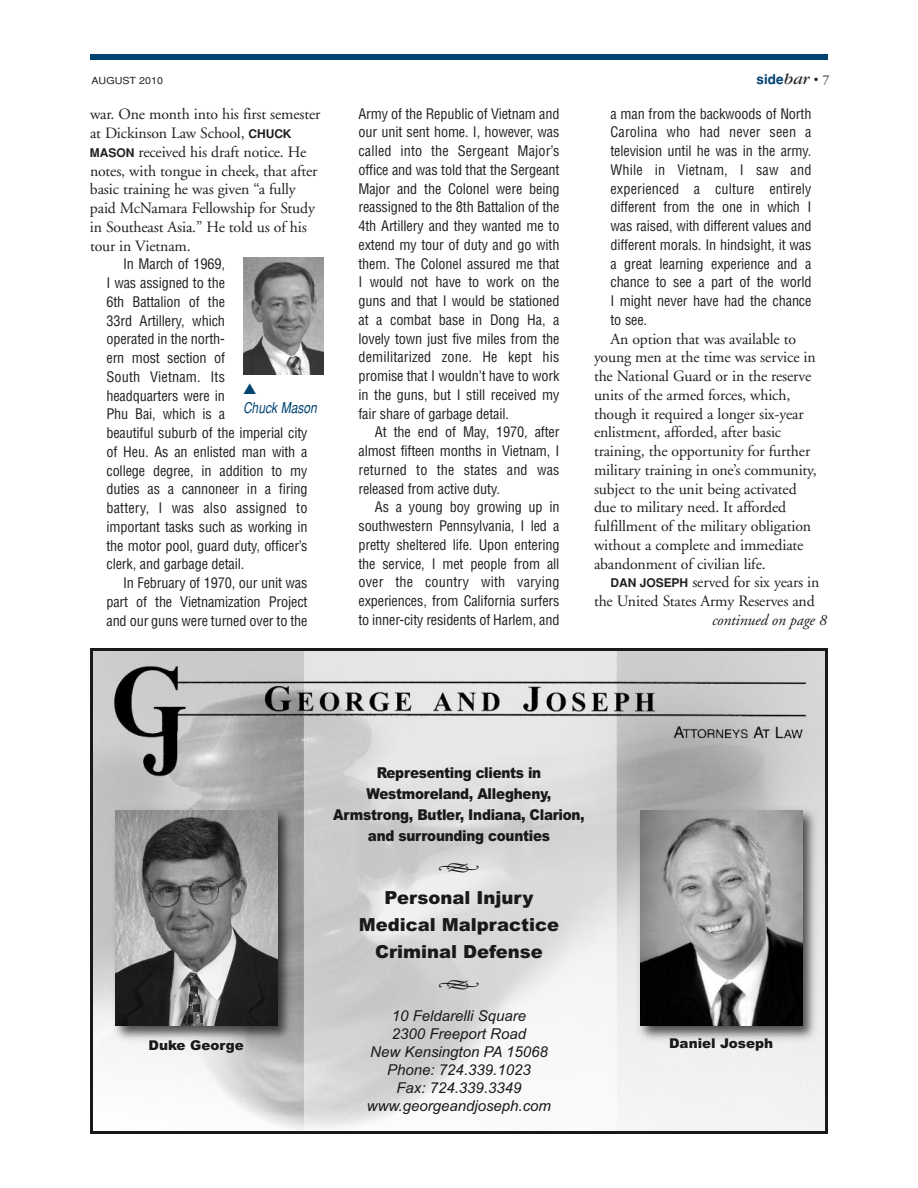
<style>
.page{position:relative;width:918px;height:1188px;background:#fff}
.page>*{position:absolute;margin:0;border:0;box-sizing:border-box;transform-origin:0 0}
.t1{font:27px "Type Embellishments One Let Plain+KXQDFW";color:#191919}
.t2{font:18px/27px "Arial Black+NJTDXJ";color:#191919;text-align:center}
.t3{font:15.75px/18.8px "Adobe Garamond";letter-spacing:-.01em;color:#231f20}
.t4{font:italic 15.75px "Adobe Garamond";letter-spacing:-.01em;color:#231f20}
.t5{font:15px/18px "Arial Italic MT+DYSBZL";color:#191919;text-align:center}
.t6{font:15px/21px "Arial Black+NJTDXJ";letter-spacing:-.02em;color:#191919;text-align:center;scale:.9 1}
.t7{font:italic 15px "Helvetica";color:#004270;scale:.8 1}
.t8{font:condensed 14.25px/18.8px "Helvetica";letter-spacing:-.01em;color:#231f20;text-align:justify}
.t9{font:13.5px "Arial Black+NJTDXJ";color:#191919}
.t10{font:700 13.5px "Helvetica";color:#004270}
.t11{font:9.75px "Helvetica";color:#231f20;scale:1.1 1}
.s1{font-family:"Garamond";font-weight:400;font-style:italic;font-size:16.5px;color:#231f20}
.s2{font-weight:400;color:#231f20}
.s3{font-family:"Adobe Garamond";font-weight:400;color:#231f20}
.s4{font-family:"Helvetica";font-weight:700;font-size:12px}
</style>
<div class="page">
<div style="left:90px;top:54px;width:738px;height:6px;background:#004270"></div>
<img style="left:243px;top:258px;width:81px;height:117px">
<svg style="left:90px;top:648px;width:738px;height:486px"></svg>
<p class="t11" style="left:92px;top:75px;width:67px">AUGUST 2010</p>
<p class="t10" style="left:757px;top:72px;width:74px">side<span class="s1">bar</span> <span class="s2">•</span> <span class="s3">7</span></p>
<p class="t3" style="left:90px;top:106px;width:232px">war. One month into his first semester at Dickinson Law School, <span class="s4">CHUCK MASON</span> received his draft notice. He notes, with tongue in cheek, that after basic training he was given “a fully paid McNamara Fellowship for Study in Southeast Asia.” He told us of his tour in Vietnam.</p>
<p class="t8" style="left:106px;top:255px;width:203px;text-align:left;text-indent:17px">In March of 1969,<br>I was assigned to the<br>6th Battalion of the<br>33rd Artillery, which<br>operated in the north-<br>ern most section of<br>South Vietnam. Its<br>headquarters were in<br>Phu Bai, which is a<br>beautiful suburb of the imperial city of Heu. As an enlisted man with a college degree, in addition to my duties as a cannoneer in a firing battery, I was also assigned to important tasks such as working in the motor pool, guard duty, officer’s clerk, and garbage detail.</p>
<p class="t8" style="left:107px;top:574px;width:203px;text-indent:16px">In February of 1970, our unit was part of the Vietnamization Project and our guns were turned over to the</p>
<p class="t7" style="left:243px;top:399px;width:94px">Chuck Mason</p>
<p class="t8" style="left:358px;top:104px;width:203px">Army of the Republic of Vietnam and our unit sent home. I, however, was called into the Sergeant Major’s office and was told that the Sergeant Major and the Colonel were being reassigned to the 8th Battalion of the 4th Artillery and they wanted me to extend my tour of duty and go with them. The Colonel assured me that I would not have to work on the guns and that I would be stationed at a combat base in Dong Ha, a lovely town just five miles from the demilitarized zone. He kept his promise that I wouldn’t have to work in the guns, but I still received my fair share of garbage detail.</p>
<p class="t8" style="left:358px;top:423px;width:203px;text-indent:17px">At the end of May, 1970, after almost fifteen months in Vietnam, I returned to the states and was released from active duty.</p>
<p class="t8" style="left:358px;top:498px;width:203px;text-indent:17px">As a young boy growing up in southwestern Pennsylvania, I led a pretty sheltered life. Upon entering the service, I met people from all over the country with varying experiences, from California surfers to inner-city residents of Harlem, and</p>
<p class="t8" style="left:611px;top:104px;width:203px">a man from the backwoods of North Carolina who had never seen a television until he was in the army.<br>While in Vietnam, I saw and experienced a culture entirely different from the one in which I was raised, with different values and different morals. In hindsight, it was a great learning experience and a chance to see a part of the world I might never have had the chance to see.</p>
<p class="t3" style="left:594px;top:331px;width:224px;text-indent:16px">An option that was available to young men at the time was service in the National Guard or in the reserve units of the armed forces, which, though it required a longer six-year enlistment, afforded, after basic training, the opportunity for further military training in one’s community, subject to the unit being activated due to military need. It afforded fulfillment of the military obligation without a complete and immediate abandonment of civilian life.</p>
<p class="t3" style="left:594px;top:574px;width:227px;text-align:right"><span class="s4">DAN JOSEPH</span> served for six years in the United States Army Reserves and</p>
<p class="t4" style="left:711px;top:614px;width:116px">continued on page 8</p>
<p class="t6" style="left:333px;top:762px;width:281px">Representing clients in<br>Westmoreland, Allegheny,<br>Armstrong, Butler, Indiana, Clarion, and surrounding counties</p>
<h1 class="t1" style="left:438px;top:852px;width:44px">-</h1>
<p class="t2" style="left:359px;top:884px;width:202px">Personal Injury<br>Medical Malpractice<br>Criminal Defense</p>
<h1 class="t1" style="left:438px;top:969px;width:44px">-</h1>
<p class="t5" style="left:367px;top:1007px;width:186px">10 Feldarelli Square<br>2300 Freeport Road<br>New Kensington PA 15068<br>Phone: 724.339.1023<br>Fax: 724.339.3349 www.georgeandjoseph.com</p>
<p class="t9" style="left:149px;top:1037px;width:97px">Duke George</p>
<p class="t9" style="left:669px;top:1036px;width:105px">Daniel Joseph</p>
</div>
